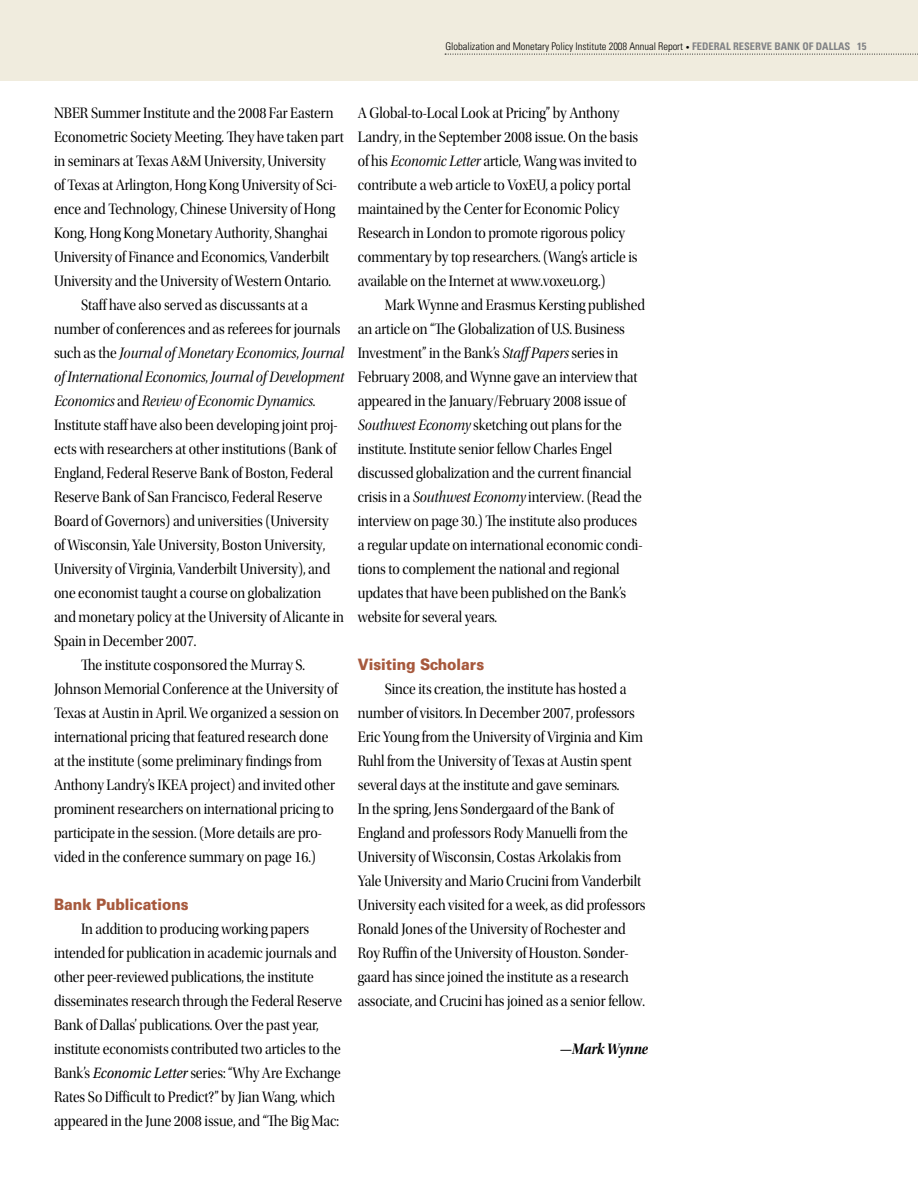
<style>
.page{position:relative;width:918px;height:1188px;background:#fff}
.page>*{position:absolute;margin:0;border:0;box-sizing:border-box;transform-origin:0 0}
.t1{font:15.75px/24px "Utopia Std Disp";letter-spacing:-.005em;color:#000;scale:.9 1}
.t2{font:15.75px/24px "Utopia Std Disp It";letter-spacing:-.005em;color:#000;text-align:justify;scale:.9 1}
.t3{font:900 15.75px "Univers LT Std";letter-spacing:-.005em;color:#a7593d;scale:.9 1}
.t4{font:15.75px "Utopia Std Bold Disp It";color:#000;scale:.9 1}
.t5{font:300 condensed 10.5px "Univers LT Std";letter-spacing:-.005em;color:#000}
.t6{font:700 condensed 10.5px "Univers LT Std";color:#808285}
.s1{font-size:7.5px}
.s2{font-weight:700;color:#808285}
.s3{font-family:"Utopia Std Disp"}
.s4{font-family:"Utopia Std";font-style:italic}
.s5{font-family:"Utopia Std Disp It"}
</style>
<div class="page">
<div style="left:0;top:0;width:918px;height:81px;background:#f0ecde"></div>
<svg style="left:445px;top:54px;width:473px;height:1px"></svg>
<p class="t5" style="left:446px;top:40px;width:258px">Globalization and Monetary Policy Institute 2008 Annual Report <span class="s1">•</span> <span class="s2">FEDERAL</span></p>
<p class="t6" style="left:733px;top:40px;width:7px">RESERVE</p>
<p class="t6" style="left:774px;top:40px;width:14px">BANK</p>
<p class="t6" style="left:802px;top:40px;width:20px">OF DALLAS</p>
<p class="t6" style="left:857px;top:40px;width:11px">15</p>
<p class="t1" style="left:54px;top:101px;width:312px">NBER Summer Institute and the 2008 Far Eastern</p>
<p class="t1" style="left:54px;top:125px;width:324px">Econometric Society Meeting. They have taken part</p>
<p class="t1" style="left:54px;top:149px;width:304px">in seminars at Texas A&amp;M University, University</p>
<p class="t1" style="left:54px;top:173px;width:316px">of Texas at Arlington, Hong Kong University of Sci-</p>
<p class="t1" style="left:54px;top:197px;width:314px">ence and Technology, Chinese University of Hong</p>
<p class="t1" style="left:54px;top:221px;width:306px">Kong, Hong Kong Monetary Authority, Shanghai</p>
<p class="t1" style="left:54px;top:245px;width:307px">University of Finance and Economics, Vanderbilt</p>
<p class="t1" style="left:54px;top:269px;width:309px">University and the University of Western Ontario.</p>
<p class="t1" style="left:81px;top:293px;width:254px">Staff have also served as discussants at a</p>
<p class="t1" style="left:54px;top:317px;width:320px">number of conferences and as referees for journals</p>
<p class="t2" style="left:54px;top:341px;width:324px"><span class="s3">such as the</span> Journal of Monetary Economics<span class="s3">,</span> Journal of International Economics<span class="s3">,</span> Journal of Development Economics <span class="s3">and</span> Review of Economic Dynamics<span class="s3">.</span></p>
<p class="t1" style="left:54px;top:413px;width:317px">Institute staff have also been developing joint proj-</p>
<p class="t1" style="left:54px;top:437px;width:315px">ects with researchers at other institutions (Bank of</p>
<p class="t1" style="left:54px;top:461px;width:312px">England, Federal Reserve Bank of Boston, Federal</p>
<p class="t1" style="left:54px;top:485px;width:300px">Reserve Bank of San Francisco, Federal Reserve</p>
<p class="t1" style="left:54px;top:509px;width:307px">Board of Governors) and universities (University</p>
<p class="t1" style="left:54px;top:533px;width:303px">of Wisconsin, Yale University, Boston University,</p>
<p class="t1" style="left:54px;top:557px;width:309px">University of Virginia, Vanderbilt University), and</p>
<p class="t1" style="left:54px;top:581px;width:299px">one economist taught a course on globalization</p>
<p class="t1" style="left:54px;top:605px;width:324px">and monetary policy at the University of Alicante in</p>
<p class="t1" style="left:54px;top:629px;width:160px">Spain in December 2007.</p>
<p class="t1" style="left:81px;top:653px;width:250px">The institute cosponsored the Murray S.</p>
<p class="t1" style="left:54px;top:677px;width:317px">Johnson Memorial Conference at the University of</p>
<p class="t1" style="left:54px;top:701px;width:318px">Texas at Austin in April. We organized a session on</p>
<p class="t1" style="left:54px;top:725px;width:306px">international pricing that featured research done</p>
<p class="t1" style="left:54px;top:749px;width:299px">at the institute (some preliminary findings from</p>
<p class="t1" style="left:54px;top:773px;width:314px">Anthony Landry’s IKEA project) and invited other</p>
<p class="t1" style="left:54px;top:797px;width:312px">prominent researchers on international pricing to</p>
<p class="t1" style="left:54px;top:821px;width:299px">participate in the session. (More details are pro-</p>
<p class="t1" style="left:54px;top:845px;width:293px">vided in the conference summary on page 16.)</p>
<p class="t3" style="left:54px;top:894px;width:151px">Bank Publications</p>
<p class="t1" style="left:54px;top:917px;width:322px;text-indent:27px">In addition to producing working papers intended for publication in academic journals and other peer-reviewed publications, the institute disseminates research through the Federal Reserve Bank of Dallas’ publications. Over the past year, institute economists contributed two articles to the Bank’s <span class="s4">Economic Letter</span> series: “Why Are Exchange Rates So Difficult to Predict?” by Jian Wang, which appeared in the June 2008 issue, and “The Big Mac:</p>
<p class="t1" style="left:358px;top:101px;width:313px">A Global-to-Local Look at Pricing” by Anthony Landry, in the September 2008 issue. On the basis of his <span class="s5">Economic Letter</span> article, Wang was invited to contribute a web article to VoxEU, a policy portal maintained by the Center for Economic Policy Research in London to promote rigorous policy commentary by top researchers. (Wang’s article is available on the Internet at www.voxeu.org.)</p>
<p class="t1" style="left:358px;top:293px;width:321px;text-indent:27px">Mark Wynne and Erasmus Kersting published an article on “The Globalization of U.S. Business Investment” in the Bank’s <span class="s5">StaffPapers</span> series in February 2008, and Wynne gave an interview that appeared in the January/February 2008 issue of <span class="s5">Southwest Economy</span> sketching out plans for the institute. Institute senior fellow Charles Engel discussed globalization and the current financial crisis in a <span class="s5">Southwest Economy</span> interview. (Read the interview on page 30.) The institute also produces a regular update on international economic condi&shy;tions to complement the national and regional updates that have been published on the Bank’s website for several years.</p>
<p class="t3" style="left:358px;top:654px;width:142px">Visiting Scholars</p>
<p class="t1" style="left:358px;top:677px;width:321px;text-indent:27px">Since its creation, the institute has hosted a number of visitors. In December 2007, professors Eric Young from the University of Virginia and Kim Ruhl from the University of Texas at Austin spent several days at the institute and gave seminars.<br>In the spring, Jens Søndergaard of the Bank of England and professors Rody Manuelli from the University of Wisconsin, Costas Arkolakis from Yale University and Mario Crucini from Vanderbilt University each visited for a week, as did professors Ronald Jones of the University of Rochester and Roy Ruffin of the University of Houston. Sønder&shy;gaard has since joined the institute as a research associate, and Crucini has joined as a senior fellow.</p>
<p class="t4" style="left:560px;top:1040px;width:100px">—Mark Wynne</p>
</div>
